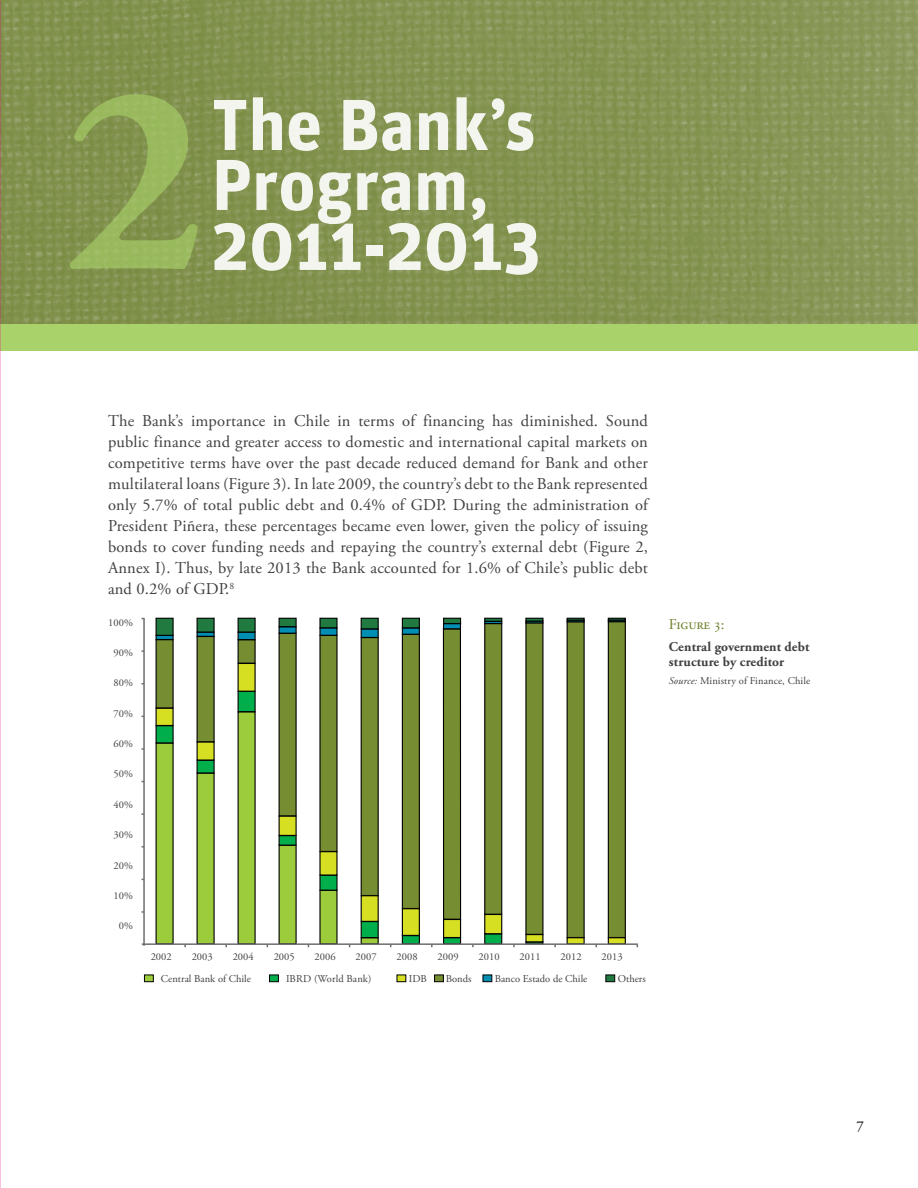
<style>
.page{position:relative;width:918px;height:1188px;background:#fff}
.page>*{position:absolute;margin:0;border:0;box-sizing:border-box;transform-origin:0 0}
.t1{font:272.1px "Unit";color:#fff}
.t2{font:700 72px/60px "Unit";color:#fff}
.t3{font:300 72px "Unit";color:#fff}
.t4{font:16.5px/21px "Adobe Garamond Pro";letter-spacing:.01em;color:#414042}
.t5{font:15px "Adobe Garamond Pro";letter-spacing:-.01em;color:#6d822c}
.t6{font:15px "Adobe Garamond Pro";color:#000}
.t7{font:700 13.5px/15px "Adobe Garamond Pro";letter-spacing:.01em;color:#414042}
.t8{font:10.5px "Adobe Garamond Pro";color:#414042}
.s1{font-family:"Adobe Garamond Pro";font-weight:700;color:#aad26a}
.s2{font-style:italic}
</style>
<div class="page">
<img style="left:1px;top:0;width:917px;height:324px">
<div style="left:0;top:324px;width:918px;height:26px;background:#aad26a"></div>
<img style="left:0;top:0;width:1px;height:1188px">
<svg style="left:144px;top:974px;width:10px;height:8px"></svg>
<svg style="left:269px;top:974px;width:10px;height:8px"></svg>
<svg style="left:396px;top:974px;width:11px;height:8px"></svg>
<svg style="left:434px;top:974px;width:10px;height:8px"></svg>
<svg style="left:482px;top:974px;width:11px;height:8px"></svg>
<svg style="left:605px;top:974px;width:10px;height:8px"></svg>
<svg style="left:155px;top:617px;width:19px;height:326px"></svg>
<svg style="left:360px;top:617px;width:19px;height:326px"></svg>
<svg style="left:196px;top:617px;width:19px;height:326px"></svg>
<svg style="left:401px;top:617px;width:19px;height:326px"></svg>
<svg style="left:237px;top:617px;width:19px;height:326px"></svg>
<svg style="left:442px;top:617px;width:20px;height:326px"></svg>
<svg style="left:278px;top:617px;width:19px;height:326px"></svg>
<svg style="left:484px;top:617px;width:19px;height:326px"></svg>
<svg style="left:566px;top:617px;width:19px;height:326px"></svg>
<svg style="left:319px;top:617px;width:19px;height:326px"></svg>
<svg style="left:525px;top:617px;width:19px;height:326px"></svg>
<svg style="left:607px;top:617px;width:19px;height:326px"></svg>
<hr style="left:142px;top:943px;width:496px;height:2px;background:#6d6e71">
<hr style="left:143px;top:618px;width:2px;height:328px;background:#6d6e71">
<h1 class="t1" style="left:64px;top:8px;width:153px">#<span class="s1">2</span></h1>
<h2 class="t2" style="left:212px;top:93px;width:331px">The Bank’s<br>Program,<br>2011-2013</h2>
<h2 class="t3" style="left:212px;top:159px;width:552px">“Head 1”: Unit bold</h2>
<h2 class="t3" style="left:212px;top:219px;width:183px">48/40</h2>
<p class="t4" style="left:108px;top:411px;width:543px">The Bank’s importance in Chile in terms of financing has diminished. Sound public finance and greater access to domestic and international capital markets on competitive terms have over the past decade reduced demand for Bank and other multilateral loans (Figure 3). In late 2009, the country’s debt to the Bank represented only 5.7% of total public debt and 0.4% of GDP. During the administration of President Piñera, these percentages became even lower, given the policy of issuing bonds to cover funding needs and repaying the country’s external debt (Figure 2, Annex I). Thus, by late 2013 the Bank accounted for 1.6% of Chile’s public debt and 0.2% of GDP.<sup>8</sup></p>
<p class="t8" style="left:108px;top:616px;width:26px">100%</p>
<p class="t8" style="left:113px;top:646px;width:21px">90%</p>
<p class="t8" style="left:113px;top:677px;width:21px">80%</p>
<p class="t8" style="left:113px;top:707px;width:21px">70%</p>
<p class="t8" style="left:113px;top:737px;width:21px">60%</p>
<p class="t8" style="left:113px;top:768px;width:21px">50%</p>
<p class="t8" style="left:113px;top:798px;width:21px">40%</p>
<p class="t8" style="left:113px;top:829px;width:21px">30%</p>
<p class="t8" style="left:113px;top:859px;width:21px">20%</p>
<p class="t8" style="left:113px;top:889px;width:21px">10%</p>
<p class="t8" style="left:119px;top:920px;width:16px">0%</p>
<p class="t8" style="left:151px;top:950px;width:23px">2002</p>
<p class="t8" style="left:192px;top:950px;width:23px">2003</p>
<p class="t8" style="left:233px;top:950px;width:23px">2004</p>
<p class="t8" style="left:274px;top:950px;width:23px">2005</p>
<p class="t8" style="left:315px;top:950px;width:23px">2006</p>
<p class="t8" style="left:356px;top:950px;width:23px">2007</p>
<p class="t8" style="left:397px;top:950px;width:23px">2008</p>
<p class="t8" style="left:438px;top:950px;width:23px">2009</p>
<p class="t8" style="left:479px;top:950px;width:23px">2010</p>
<p class="t8" style="left:520px;top:950px;width:23px">2011</p>
<p class="t8" style="left:561px;top:950px;width:23px">2012</p>
<p class="t8" style="left:602px;top:950px;width:23px">2013</p>
<p class="t8" style="left:161px;top:973px;width:92px">Central Bank of Chile</p>
<p class="t8" style="left:286px;top:973px;width:87px">IBRD (World Bank)</p>
<p class="t8" style="left:409px;top:973px;width:20px">IDB</p>
<p class="t8" style="left:446px;top:973px;width:27px">Bonds</p>
<p class="t8" style="left:495px;top:973px;width:94px">Banco Estado de Chile</p>
<p class="t8" style="left:618px;top:973px;width:30px">Others</p>
<p class="t5" style="left:669px;top:615px;width:57px">Figure 3:</p>
<p class="t7" style="left:669px;top:639px;width:142px">Central government debt structure by creditor</p>
<p class="t8" style="left:669px;top:675px;width:143px"><span class="s2">Source:</span> Ministry of Finance, Chile</p>
<p class="t6" style="left:856px;top:1118px;width:9px">7</p>
</div>
